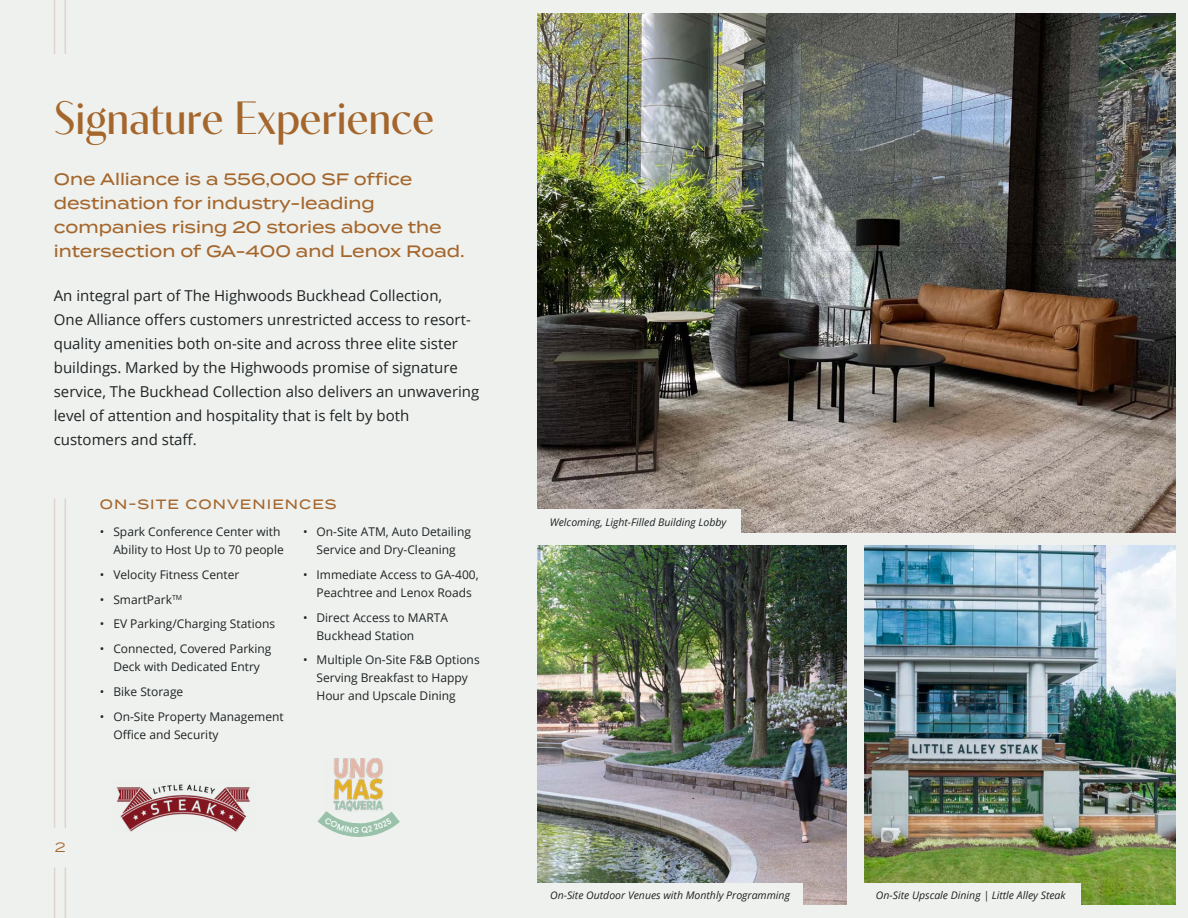
<style>
.page{position:relative;width:1188px;height:918px;background:#eff1ee}
.page>*{position:absolute;margin:0;border:0;box-sizing:border-box;transform-origin:0 0}
.t1{font:500 46.5px "Contralto";color:#a4662c}
.t2{font:500 16.5px/24px "Termina";color:#a4662c}
.t3{font:15px/24px "Open Sans";color:#1d2324}
.t4{font:500 13.5px "Termina";letter-spacing:.08em;color:#a4662c}
.t5{font:13.5px "Termina";color:#a4662c}
.t6{font:12px/18px "Open Sans";color:#1d2324;text-align:center}
.t7{font:italic 10.5px "Open Sans";color:#1d2324}
</style>
<div class="page">
<img style="left:538px;top:14px;width:637px;height:518px">
<img style="left:538px;top:545px;width:308px;height:359px">
<img style="left:864px;top:545px;width:311px;height:359px">
<img style="left:116px;top:784px;width:134px;height:48px">
<img style="left:333px;top:758px;width:50px;height:53px">
<div style="left:536px;top:510px;width:204px;height:24px;background:#eff1ee"></div>
<div style="left:862px;top:884px;width:219px;height:22px;background:#eff1ee"></div>
<div style="left:537px;top:884px;width:265px;height:22px;background:#eff1ee"></div>
<hr style="left:54px;top:867px;width:1px;height:51px;background:#dfd3ce">
<hr style="left:65px;top:867px;width:1px;height:51px;background:#dfd3ce">
<hr style="left:65px;top:0;width:1px;height:54px;background:#dfd3ce">
<hr style="left:54px;top:0;width:1px;height:54px;background:#dfd3ce">
<hr style="left:65px;top:499px;width:1px;height:329px;background:#dfd3ce">
<hr style="left:54px;top:499px;width:1px;height:329px;background:#dfd3ce">
<svg style="left:318px;top:811px;width:82px;height:26px"></svg>
<h1 class="t1" style="left:54px;top:83px;width:382px">Signature Experience</h1>
<h2 class="t2" style="left:54px;top:167px;width:412px">One Alliance is a 556,000 SF office destination for industry-leading companies rising 20 stories above the intersection of GA-400 and Lenox Road.</h2>
<p class="t3" style="left:54px;top:284px;width:427px">An integral part of The Highwoods Buckhead Collection,<br>One Alliance offers customers unrestricted access to resort&shy;quality amenities both on-site and across three elite sister buildings. Marked by the Highwoods promise of signature service, The Buckhead Collection also delivers an unwavering level of attention and hospitality that is felt by both customers and staff.</p>
<p class="t4" style="left:100px;top:494px;width:238px">ON-SITE CONVENIENCES</p>
<p class="t6" style="left:100px;top:522px;width:185px;text-align:right">• Spark Conference Center with<br>Ability to Host Up to 70 people</p>
<p class="t6" style="left:100px;top:565px;width:141px">• Velocity Fitness Center</p>
<p class="t6" style="left:100px;top:590px;width:84px">• SmartPark<sup>TM</sup></p>
<p class="t6" style="left:100px;top:615px;width:177px">• EV Parking/Charging Stations</p>
<p class="t6" style="left:100px;top:639px;width:173px">• Connected, Covered Parking<br>Deck with Dedicated Entry</p>
<p class="t6" style="left:100px;top:682px;width:85px">• Bike Storage</p>
<p class="t6" style="left:113px;top:707px;width:172px;text-align:left;text-indent:-14px">• On-Site Property Management<br>Office and Security</p>
<p class="t6" style="left:303px;top:522px;width:169px">• On-Site ATM, Auto Detailing<br>Service and Dry-Cleaning</p>
<p class="t6" style="left:303px;top:565px;width:177px">• Immediate Access to GA-400,<br>Peachtree and Lenox Roads</p>
<p class="t6" style="left:317px;top:608px;width:133px;text-align:left;text-indent:-14px">• Direct Access to MARTA<br>Buckhead Station</p>
<p class="t6" style="left:317px;top:651px;width:165px;text-align:left;text-indent:-14px">• Multiple On-Site F&amp;B Options<br>Serving Breakfast to Happy<br>Hour and Upscale Dining</p>
<p class="t5" style="left:55px;top:837px;width:12px">2</p>
<p class="t7" style="left:550px;top:515px;width:178px">Welcoming, Light-Filled Building Lobby</p>
<p class="t7" style="left:550px;top:888px;width:241px">On-Site Outdoor Venues with Monthly Programming</p>
<p class="t7" style="left:876px;top:888px;width:191px">On-Site Upscale Dining | Little Alley Steak</p>
</div>
